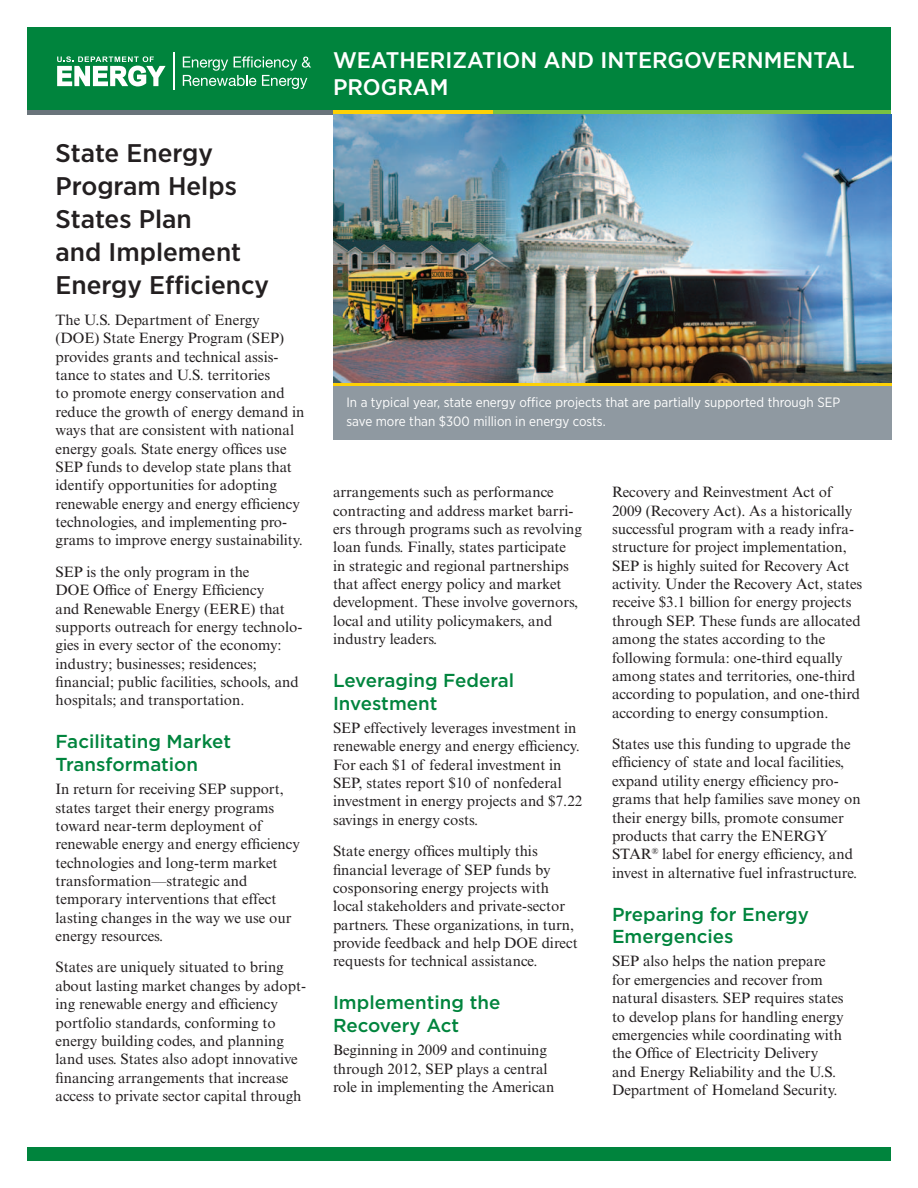
<style>
.page{position:relative;width:918px;height:1188px;background:#fff}
.page>*{position:absolute;margin:0;border:0;box-sizing:border-box;transform-origin:0 0}
.t1{font:500 25.5px/33px "Gotham Narrow";color:#231f20;scale:1.1 1}
.program_name{font:500 22.65px/27.2px "Gotham Narrow";color:#fff;scale:1.1 1}
.subhead_1{font:500 18.75px/22.5px "Gotham";color:#00843d}
.body_text{font:15px/18.3px "Times New Roman MT Std";color:#231f20}
.caption_reverse{font:13.5px/19.2px "Gotham Narrow";color:#fff}
</style>
<div class="page">
<div style="left:27px;top:27px;width:864px;height:84px;background:#00843d"></div>
<div style="left:27px;top:110px;width:311px;height:5px;background:#6a747b"></div>
<div style="left:333px;top:110px;width:161px;height:5px;background:#fed105"></div>
<div style="left:494px;top:110px;width:397px;height:5px;background:#79c142"></div>
<svg style="left:57px;top:56px;width:109px;height:30px"></svg>
<hr style="left:174px;top:53px;width:1px;height:37px;background:#fff">
<svg style="left:183px;top:56px;width:128px;height:33px"></svg>
<img style="left:333px;top:115px;width:558px;height:269px">
<div style="left:333px;top:386px;width:558px;height:53px;background:#8f99a1"></div>
<hr style="left:333px;top:384px;width:558px;height:2px;background:#fed105">
<div style="left:27px;top:1148px;width:864px;height:13px;background:#00843d"></div>
<p class="t1" style="left:56px;top:136px;width:196px">State Energy<br>Program Helps<br>States Plan<br>and Implement<br>Energy Efficiency</p>
<p class="body_text" style="left:56px;top:311px;width:250px">The U.S. Department of Energy (DOE) State Energy Program (SEP) provides grants and technical assis&shy;tance to states and U.S. territories<br>to promote energy conservation and reduce the growth of energy demand in ways that are consistent with national energy goals. State energy offices use SEP funds to develop state plans that identify opportunities for adopting renewable energy and energy efficiency technologies, and implementing pro&shy;grams to improve energy sustainability.</p>
<p class="body_text" style="left:56px;top:563px;width:249px">SEP is the only program in the<br>DOE Office of Energy Efficiency<br>and Renewable Energy (EERE) that supports outreach for energy technolo&shy;gies in every sector of the economy: industry; businesses; residences; financial; public facilities, schools, and hospitals; and transportation.</p>
<p class="subhead_1" style="left:56px;top:730px;width:177px">Facilitating Market<br>Transformation</p>
<p class="body_text" style="left:56px;top:780px;width:246px">In return for receiving SEP support, states target their energy programs toward near-term deployment of renewable energy and energy efficiency technologies and long-term market transformation—strategic and temporary interventions that effect lasting changes in the way we use our energy resources.</p>
<p class="body_text" style="left:56px;top:958px;width:252px">States are uniquely situated to bring about lasting market changes by adopt&shy;ing renewable energy and efficiency portfolio standards, conforming to energy building codes, and planning land uses. States also adopt innovative financing arrangements that increase access to private sector capital through</p>
<p class="program_name" style="left:333px;top:46px;width:476px">WEATHERIZATION AND INTERGOVERNMENTAL<br>PROGRAM</p>
<p class="caption_reverse" style="left:346px;top:392px;width:495px">In a typical year, state energy office projects that are partially supported through SEP save more than $300 million in energy costs.</p>
<p class="body_text" style="left:333px;top:483px;width:250px">arrangements such as performance contracting and address market barri&shy;ers through programs such as revolving loan funds. Finally, states participate in strategic and regional partnerships that affect energy policy and market development. These involve governors, local and utility policymakers, and industry leaders.</p>
<p class="subhead_1" style="left:333px;top:669px;width:183px">Leveraging Federal<br>Investment</p>
<p class="body_text" style="left:333px;top:719px;width:251px">SEP effectively leverages investment in renewable energy and energy efficiency.<br>For each $1 of federal investment in SEP, states report $10 of nonfederal investment in energy projects and $7.22 savings in energy costs.</p>
<p class="body_text" style="left:333px;top:842px;width:246px">State energy offices multiply this financial leverage of SEP funds by cosponsoring energy projects with local stakeholders and private-sector partners. These organizations, in turn, provide feedback and help DOE direct requests for technical assistance.</p>
<p class="subhead_1" style="left:333px;top:991px;width:169px">Implementing the<br>Recovery Act</p>
<p class="body_text" style="left:333px;top:1041px;width:223px">Beginning in 2009 and continuing through 2012, SEP plays a central role in implementing the American</p>
<p class="body_text" style="left:612px;top:483px;width:252px">Recovery and Reinvestment Act of 2009 (Recovery Act). As a historically successful program with a ready infra&shy;structure for project implementation, SEP is highly suited for Recovery Act activity. Under the Recovery Act, states receive $3.1 billion for energy projects through SEP. These funds are allocated among the states according to the following formula: one-third equally among states and territories, one-third according to population, and one-third according to energy consumption.</p>
<p class="body_text" style="left:612px;top:735px;width:250px">States use this funding to upgrade the efficiency of state and local facilities, expand utility energy efficiency pro&shy;grams that help families save money on their energy bills, promote consumer products that carry the ENERGY STAR<sup>®</sup> label for energy efficiency, and invest in alternative fuel infrastructure.</p>
<p class="subhead_1" style="left:612px;top:903px;width:199px">Preparing for Energy<br>Emergencies</p>
<p class="body_text" style="left:612px;top:952px;width:233px">SEP also helps the nation prepare for emergencies and recover from natural disasters. SEP requires states to develop plans for handling energy emergencies while coordinating with the Office of Electricity Delivery and Energy Reliability and the U.S.<br>Department of Homeland Security.</p>
</div>
